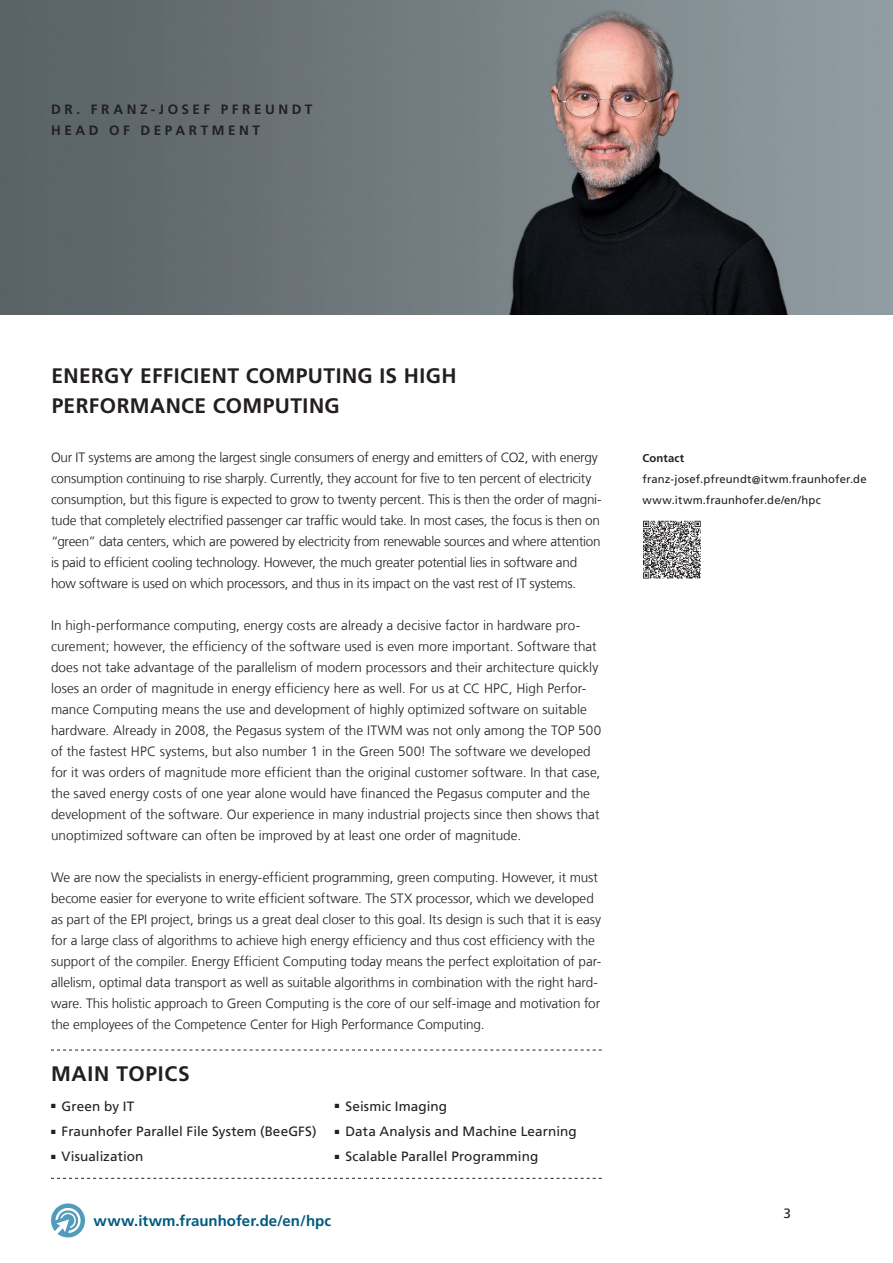
<style>
.page{position:relative;width:893px;height:1263px;background:#fff}
.page>*{position:absolute;margin:0;border:0;box-sizing:border-box;transform-origin:0 0}
._03a_Ü_14pt{font:700 21px/30px "Frutiger LT Com";letter-spacing:.02em;color:#231f20}
.Zwischenueberschrift{font:700 15px "Frutiger LT Com";letter-spacing:.005em;color:#005b7f}
._06_Fließtext{font:300 13.5px/21px "Frutiger LT Com";letter-spacing:-.005em;color:#231f20}
.t1{font:13.5px "Frutiger LT Com";letter-spacing:.005em;color:#231f20}
._08_Kolumne{font:700 13.5px/21px "Frutiger LT Com";letter-spacing:.265em;color:#231f20}
._06_Fließtext-2{font:11.25px/21px "Frutiger LT Com";letter-spacing:.015em;color:#231f20}
._06_Fließtext-3{font:700 11.25px "Frutiger LT Com";letter-spacing:.015em;color:#231f20}
</style>
<div class="page">
<svg style="left:51px;top:1178px;width:551px;height:1px"></svg>
<svg style="left:643px;top:520px;width:58px;height:59px"></svg>
<svg style="left:643px;top:521px;width:58px;height:57px"></svg>
<svg style="left:51px;top:1050px;width:551px;height:1px"></svg>
<img style="left:0;top:0;width:893px;height:315px">
<svg style="left:51px;top:1203px;width:34px;height:35px"></svg>
<p class="_08_Kolumne" style="left:51px;top:99px;width:263px">DR. FRANZ-JOSEF PFREUNDT<br>HEAD OF DEPARTMENT</p>
<p class="_03a_Ü_14pt" style="left:51px;top:361px;width:407px">ENERGY EFFICIENT COMPUTING IS HIGH<br>PERFORMANCE COMPUTING</p>
<p class="_06_Fließtext" style="left:51px;top:447px;width:552px">Our IT systems are among the largest single consumers of energy and emitters of CO2, with energy consumption continuing to rise sharply. Currently, they account for five to ten percent of electricity consumption, but this figure is expected to grow to twenty percent. This is then the order of magni&shy;tude that completely electrified passenger car traffic would take. In most cases, the focus is then on “green” data centers, which are powered by electricity from renewable sources and where attention is paid to efficient cooling technology. However, the much greater potential lies in software and how software is used on which processors, and thus in its impact on the vast rest of IT systems.</p>
<p class="_06_Fließtext" style="left:51px;top:615px;width:552px">In high-performance computing, energy costs are already a decisive factor in hardware pro&shy;curement; however, the efficiency of the software used is even more important. Software that does not take advantage of the parallelism of modern processors and their architecture quickly loses an order of magnitude in energy efficiency here as well. For us at CC HPC, High Perfor&shy;mance Computing means the use and development of highly optimized software on suitable hardware. Already in 2008, the Pegasus system of the ITWM was not only among the TOP 500 of the fastest HPC systems, but also number 1 in the Green 500! The software we developed for it was orders of magnitude more efficient than the original customer software. In that case, the saved energy costs of one year alone would have financed the Pegasus computer and the development of the software. Our experience in many industrial projects since then shows that unoptimized software can often be improved by at least one order of magnitude.</p>
<p class="_06_Fließtext" style="left:51px;top:867px;width:552px">We are now the specialists in energy-efficient programming, green computing. However, it must become easier for everyone to write efficient software. The STX processor, which we developed as part of the EPI project, brings us a great deal closer to this goal. Its design is such that it is easy for a large class of algorithms to achieve high energy efficiency and thus cost efficiency with the support of the compiler. Energy Efficient Computing today means the perfect exploitation of par&shy;allelism, optimal data transport as well as suitable algorithms in combination with the right hard&shy;ware. This holistic approach to Green Computing is the core of our self-image and motivation for the employees of the Competence Center for High Performance Computing.</p>
<p class="_03a_Ü_14pt" style="left:51px;top:1059px;width:140px">MAIN TOPICS</p>
<p class="t1" style="left:51px;top:1098px;width:85px">■ Green by IT</p>
<p class="t1" style="left:51px;top:1123px;width:267px">■ Fraunhofer Parallel File System (BeeGFS)</p>
<p class="t1" style="left:51px;top:1148px;width:94px">■ Visualization</p>
<p class="t1" style="left:335px;top:1098px;width:114px">■ Seismic Imaging</p>
<p class="t1" style="left:335px;top:1123px;width:243px">■ Data Analysis and Machine Learning</p>
<p class="t1" style="left:335px;top:1148px;width:205px">■ Scalable Parallel Programming</p>
<p class="Zwischenueberschrift" style="left:94px;top:1212px;width:239px">www.itwm.fraunhofer.de/en/hpc</p>
<p class="_06_Fließtext-3" style="left:642px;top:451px;width:43px">Contact</p>
<p class="_06_Fließtext-2" style="left:642px;top:468px;width:226px">franz-josef.pfreundt@itwm.fraunhofer.de www.itwm.fraunhofer.de/en/hpc</p>
<p class="t1" style="left:783px;top:1205px;width:9px">3</p>
</div>
